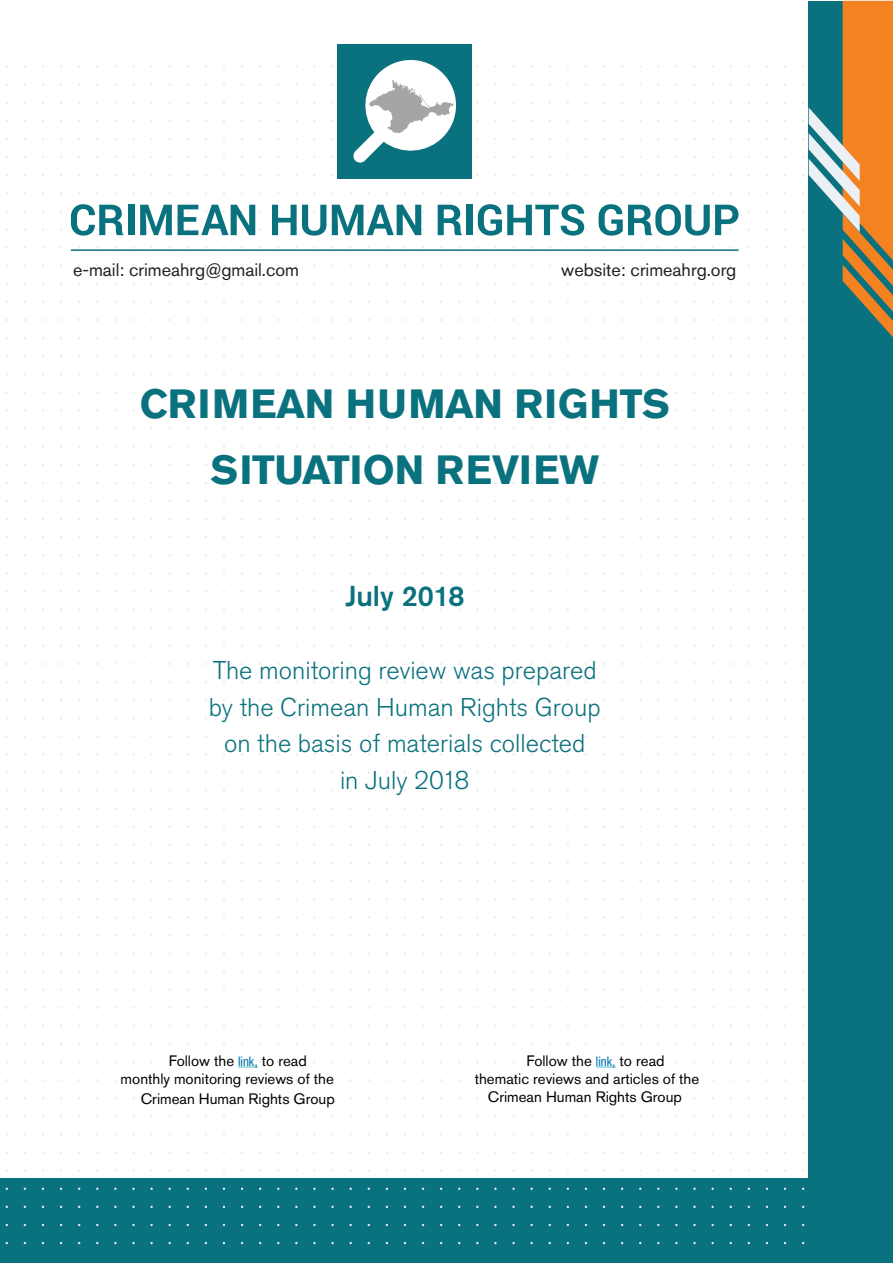
<style>
.page{position:relative;width:893px;height:1263px;background:#fff}
.page>*{position:absolute;margin:0;border:0;box-sizing:border-box;transform-origin:0 0}
.t1{font:700 40.5px/66px "Akzidenz Grotesk Pro";color:#0a727e;text-align:center}
.t2{font:500 28.5px "Akzidenz Grotesk Pro";color:#0a727e}
.t3{font:300 25.5px/36.6px "Akzidenz Grotesk Pro";color:#0a727e;text-align:center}
.t4{font:18px "Akzidenz Grotesk Pro";color:#231f20}
.t5{font:15px/18px "Akzidenz Grotesk Pro";color:#000}
.s1{font-family:"Pragmatica Cond C";font-size:13.5px;color:#0976ae}
</style>
<div class="page">
<div style="left:1px;top:1179px;width:892px;height:84px;background:#0a727e"></div>
<div style="left:809px;top:2px;width:84px;height:1261px;background:#0a727e"></div>
<svg style="left:838px;top:1px;width:55px;height:336px"></svg>
<svg style="left:802px;top:102px;width:58px;height:130px"></svg>
<div style="left:338px;top:44px;width:134px;height:134px;background:#0a727e"></div>
<svg style="left:353px;top:60px;width:103px;height:103px"></svg>
<hr style="left:71px;top:249px;width:667px;height:2px;background:#0a727e">
<svg style="left:71px;top:204px;width:24px;height:32px"></svg>
<svg style="left:96px;top:205px;width:28px;height:30px"></svg>
<div style="left:128px;top:205px;width:6px;height:30px;background:#0a727e"></div>
<svg style="left:134px;top:205px;width:38px;height:30px"></svg>
<svg style="left:178px;top:205px;width:20px;height:30px"></svg>
<svg style="left:201px;top:205px;width:27px;height:30px"></svg>
<svg style="left:231px;top:205px;width:24px;height:30px"></svg>
<svg style="left:272px;top:205px;width:23px;height:30px"></svg>
<svg style="left:295px;top:205px;width:31px;height:31px"></svg>
<svg style="left:331px;top:205px;width:32px;height:30px"></svg>
<svg style="left:367px;top:205px;width:27px;height:30px"></svg>
<svg style="left:397px;top:205px;width:24px;height:30px"></svg>
<svg style="left:438px;top:205px;width:24px;height:30px"></svg>
<div style="left:466px;top:205px;width:6px;height:30px;background:#0a727e"></div>
<svg style="left:476px;top:204px;width:26px;height:32px"></svg>
<svg style="left:507px;top:205px;width:23px;height:30px"></svg>
<svg style="left:530px;top:205px;width:29px;height:30px"></svg>
<svg style="left:561px;top:204px;width:23px;height:32px"></svg>
<svg style="left:599px;top:204px;width:22px;height:32px"></svg>
<svg style="left:621px;top:205px;width:31px;height:30px"></svg>
<svg style="left:655px;top:204px;width:26px;height:32px"></svg>
<svg style="left:685px;top:205px;width:25px;height:31px"></svg>
<svg style="left:712px;top:205px;width:26px;height:30px"></svg>
<svg style="left:238px;top:1061px;width:20px;height:7px"></svg>
<svg style="left:596px;top:1061px;width:19px;height:7px"></svg>
<p class="t4" style="left:73px;top:258px;width:228px">e-mail: crimeahrg@gmail.com</p>
<p class="t4" style="left:561px;top:258px;width:177px">website: crimeahrg.org</p>
<h1 class="t1" style="left:140px;top:371px;width:532px">CRIMEAN HUMAN RIGHTS<br>SITUATION REVIEW</h1>
<h2 class="t2" style="left:345px;top:577px;width:121px">July 2018</h2>
<h3 class="t3" style="left:209px;top:652px;width:394px">The monitoring review was prepared by the Crimean Human Rights Group on the basis of materials collected<br>in July 2018</h3>
<p class="t5" style="left:121px;top:1051px;width:215px;text-indent:48px">Follow the <span class="s1">link,</span> to read monthly monitoring reviews of the</p>
<p class="t5" style="left:141px;top:1089px;width:195px">Crimean Human Rights Group</p>
<p class="t5" style="left:527px;top:1051px;width:140px">Follow the <span class="s1">link,</span> to read</p>
<p class="t5" style="left:475px;top:1069px;width:226px">thematic reviews and articles of the</p>
<p class="t5" style="left:488px;top:1087px;width:195px">Crimean Human Rights Group</p>
</div>
